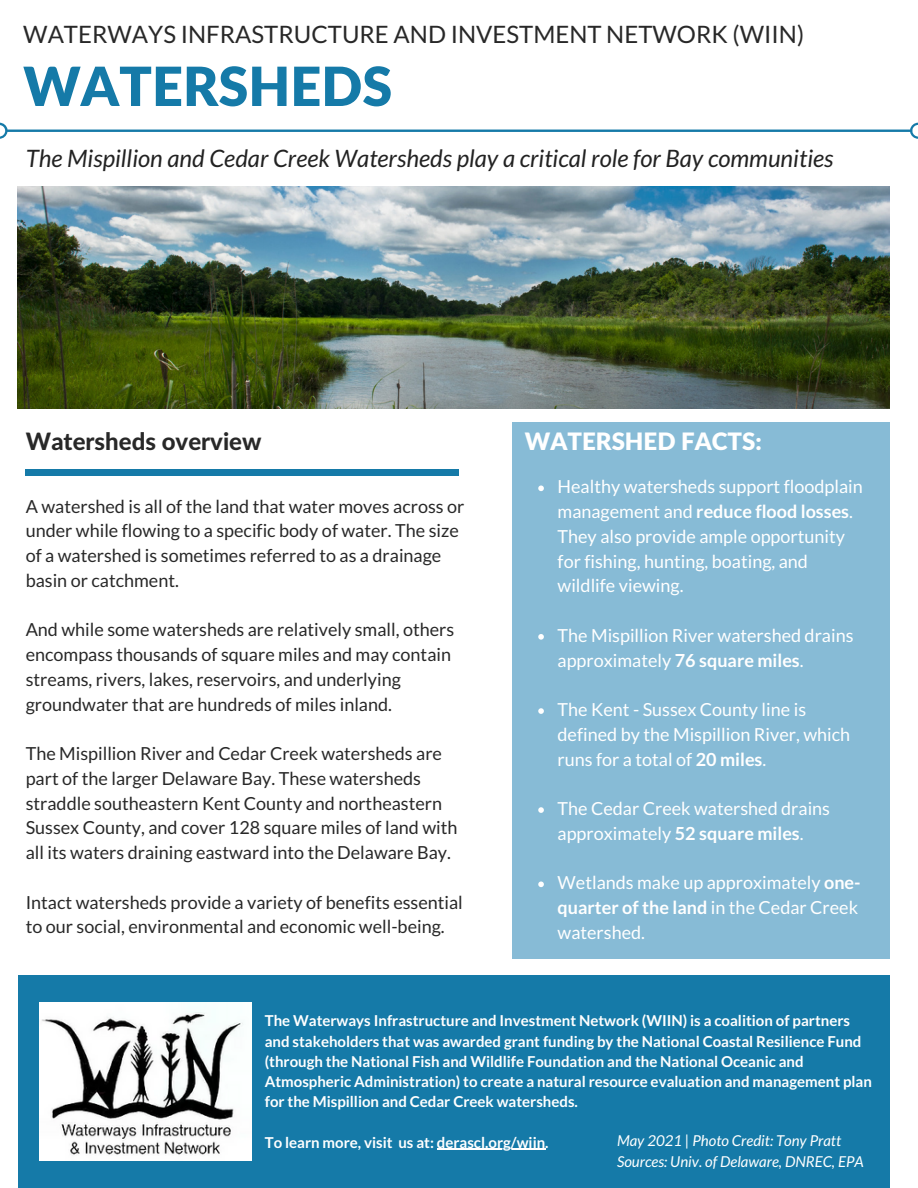
<style>
.page{position:relative;width:918px;height:1188px;background:#fff}
.page>*{position:absolute;margin:0;border:0;box-sizing:border-box;transform-origin:0 0}
.t1{font:900 54px "Lato Latin";color:#157aa8}
.t2{font:italic 24px "Lato";color:#222}
.t3{font:24px "Lato";color:#282828}
.t4{font:800 24px "Lato Latin";color:#282828}
.t5{font:900 24px "Lato Latin";color:#fff}
.t6{font:18px/24.8px "Lato";color:#282828}
.t7{font:18px/24.8px "Lato";color:#fff}
.t8{font:700 15px/20.2px "Lato";color:#fff}
.t9{font:italic 15px "Lato";color:#fff}
.s1{font-weight:700}
</style>
<div class="page">
<svg style="left:0;top:123px;width:918px;height:16px"></svg>
<div style="left:18px;top:975px;width:872px;height:212px;background:#157aa8"></div>
<div style="left:26px;top:470px;width:433px;height:6px;background:#157aa8"></div>
<img style="left:18px;top:186px;width:872px;height:222px">
<div style="left:512px;top:422px;width:378px;height:537px;background:#87bbd6"></div>
<img style="left:39px;top:1002px;width:213px;height:159px">
<svg style="left:538px;top:486px;width:6px;height:5px"></svg>
<svg style="left:538px;top:634px;width:6px;height:6px"></svg>
<svg style="left:538px;top:708px;width:6px;height:6px"></svg>
<svg style="left:538px;top:807px;width:6px;height:6px"></svg>
<svg style="left:538px;top:882px;width:6px;height:5px"></svg>
<hr style="left:437px;top:1149px;width:108px;height:1px;background:#fff">
<p class="t3" style="left:23px;top:19px;width:783px">WATERWAYS INFRASTRUCTURE AND INVESTMENT NETWORK (WIIN)</p>
<p class="t1" style="left:23px;top:63px;width:371px">WATERSHEDS</p>
<p class="t2" style="left:26px;top:143px;width:809px">The Mispillion and Cedar Creek Watersheds play a critical role for Bay communities</p>
<p class="t4" style="left:26px;top:431px;width:237px">Watersheds overview</p>
<p class="t6" style="left:26px;top:493px;width:440px">A watershed is all of the land that water moves across or under while flowing to a specific body of water. The size of a watershed is sometimes referred to as a drainage basin or catchment.</p>
<p class="t6" style="left:26px;top:617px;width:430px">And while some watersheds are relatively small, others encompass thousands of square miles and may contain streams, rivers, lakes, reservoirs, and underlying groundwater that are hundreds of miles inland.</p>
<p class="t6" style="left:26px;top:741px;width:433px">The Mispillion River and Cedar Creek watersheds are part of the larger Delaware Bay. These watersheds straddle southeastern Kent County and northeastern Sussex County, and cover 128 square miles of land with all its waters draining eastward into the Delaware Bay.</p>
<p class="t6" style="left:26px;top:889px;width:439px">Intact watersheds provide a variety of benefits essential to our social, environmental and economic well-being.</p>
<p class="t5" style="left:525px;top:431px;width:238px">WATERSHED FACTS:</p>
<p class="t7" style="left:558px;top:474px;width:307px">Healthy watersheds support floodplain management and <span class="s1">reduce flood losses</span>.<br>They also provide ample opportunity for fishing, hunting, boating, and wildlife viewing.</p>
<p class="t7" style="left:558px;top:623px;width:297px">The Mispillion River watershed drains approximately <span class="s1">76 square miles</span>.</p>
<p class="t7" style="left:558px;top:697px;width:294px">The Kent - Sussex County line is defined by the Mispillion River, which runs for a total of <span class="s1">20 miles</span>.</p>
<p class="t7" style="left:558px;top:796px;width:274px">The Cedar Creek watershed drains approximately <span class="s1">52 square miles</span>.</p>
<p class="t7" style="left:558px;top:870px;width:305px">Wetlands make up approximately <span class="s1">one&shy;quarter of the land</span> in the Cedar Creek watershed.</p>
<p class="t8" style="left:265px;top:1010px;width:609px">The Waterways Infrastructure and Investment Network (WIIN) is a coalition of partners and stakeholders that was awarded grant funding by the National Coastal Resilience Fund (through the National Fish and Wildlife Foundation and the National Oceanic and Atmospheric Administration) to create a natural resource evaluation and management plan for the Mispillion and Cedar Creek watersheds.</p>
<p class="t8" style="left:265px;top:1132px;width:285px">To learn more, visit us at: derascl.org/wiin.</p>
<p class="t9" style="left:617px;top:1132px;width:226px">May 2021 | Photo Credit: Tony Pratt</p>
<p class="t9" style="left:617px;top:1152px;width:248px">Sources: Univ. of Delaware, DNREC, EPA</p>
</div>
